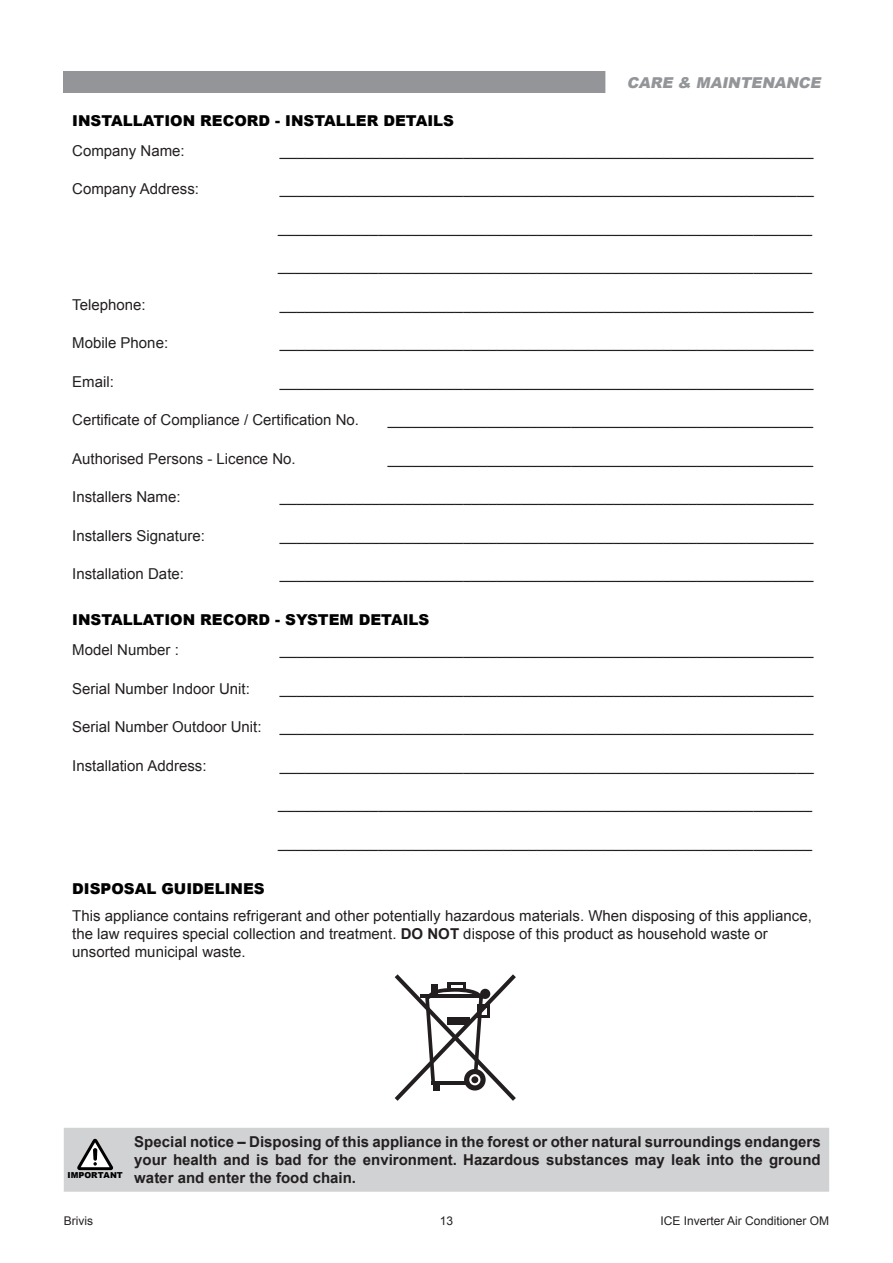
<style>
.page{position:relative;width:893px;height:1263px;background:#fff}
.page>*{position:absolute;margin:0;border:0;box-sizing:border-box;transform-origin:0 0}
.Body_indented_first{font:15px "Arial";color:#231f20}
.Body_left_align{font:15px/18px "Arial";color:#231f20}
.Body_Note_Table_Bold{font:700 15px/18px "Arial";color:#231f20;text-align:justify}
.Chapter_Title_2{font:900 15px "Arial";color:#000}
.Chapter_title_1_not{font:italic 900 15px "Arial";color:#939598}
.t1{font:12px "Arial";color:#231f20}
.t2{font:900 8.25px "Arial";color:#000}
.s1{font-weight:700}
</style>
<div class="page">
<div style="left:64px;top:1128px;width:765px;height:64px;background:#d1d2d4"></div>
<svg style="left:77px;top:1139px;width:36px;height:31px"></svg>
<svg style="left:93px;top:1148px;width:4px;height:13px"></svg>
<svg style="left:394px;top:974px;width:122px;height:127px"></svg>
<div style="left:64px;top:71px;width:765px;height:21px;background:#939598"></div>
<div style="left:605px;top:64px;width:237px;height:36px;background:#fff"></div>
<p class="Chapter_title_1_not" style="left:627px;top:72px;width:199px">CARE &amp; MAINTENANCE</p>
<p class="Chapter_Title_2" style="left:72px;top:109px;width:383px">INSTALLATION RECORD - INSTALLER DETAILS</p>
<p class="Body_indented_first" style="left:72px;top:140px;width:114px">Company Name:</p>
<p class="Body_indented_first" style="left:280px;top:140px;width:535px">________________________________________________________________</p>
<p class="Body_indented_first" style="left:72px;top:179px;width:128px">Company Address:</p>
<p class="Body_indented_first" style="left:280px;top:179px;width:535px">________________________________________________________________</p>
<p class="Body_indented_first" style="left:278px;top:217px;width:535px">________________________________________________________________</p>
<p class="Body_indented_first" style="left:278px;top:256px;width:535px">________________________________________________________________</p>
<p class="Body_indented_first" style="left:72px;top:294px;width:75px">Telephone:</p>
<p class="Body_indented_first" style="left:280px;top:294px;width:535px">________________________________________________________________</p>
<p class="Body_indented_first" style="left:72px;top:333px;width:97px">Mobile Phone:</p>
<p class="Body_indented_first" style="left:280px;top:333px;width:535px">________________________________________________________________</p>
<p class="Body_indented_first" style="left:72px;top:371px;width:43px">Email:</p>
<p class="Body_indented_first" style="left:280px;top:371px;width:535px">________________________________________________________________</p>
<p class="Body_indented_first" style="left:72px;top:410px;width:288px">Certificate of Compliance / Certification No.</p>
<p class="Body_indented_first" style="left:388px;top:410px;width:427px">___________________________________________________</p>
<p class="Body_indented_first" style="left:72px;top:448px;width:234px">Authorised Persons - Licence No.</p>
<p class="Body_indented_first" style="left:388px;top:448px;width:427px">___________________________________________________</p>
<p class="Body_indented_first" style="left:72px;top:487px;width:110px">Installers Name:</p>
<p class="Body_indented_first" style="left:280px;top:487px;width:535px">________________________________________________________________</p>
<p class="Body_indented_first" style="left:72px;top:525px;width:134px">Installers Signature:</p>
<p class="Body_indented_first" style="left:280px;top:525px;width:535px">________________________________________________________________</p>
<p class="Body_indented_first" style="left:72px;top:564px;width:113px">Installation Date:</p>
<p class="Body_indented_first" style="left:280px;top:564px;width:535px">________________________________________________________________</p>
<p class="Chapter_Title_2" style="left:72px;top:609px;width:359px">INSTALLATION RECORD - SYSTEM DETAILS</p>
<p class="Body_indented_first" style="left:72px;top:640px;width:108px">Model Number :</p>
<p class="Body_indented_first" style="left:280px;top:640px;width:535px">________________________________________________________________</p>
<p class="Body_indented_first" style="left:72px;top:679px;width:179px">Serial Number Indoor Unit:</p>
<p class="Body_indented_first" style="left:280px;top:679px;width:535px">________________________________________________________________</p>
<p class="Body_indented_first" style="left:72px;top:717px;width:743px">Serial Number Outdoor Unit: ________________________________________________________________</p>
<p class="Body_indented_first" style="left:72px;top:756px;width:136px">Installation Address:</p>
<p class="Body_indented_first" style="left:280px;top:756px;width:535px">________________________________________________________________</p>
<p class="Body_indented_first" style="left:278px;top:794px;width:535px">________________________________________________________________</p>
<p class="Body_indented_first" style="left:278px;top:833px;width:535px">________________________________________________________________</p>
<p class="Chapter_Title_2" style="left:72px;top:877px;width:194px">DISPOSAL GUIDELINES</p>
<p class="Body_left_align" style="left:72px;top:907px;width:741px">This appliance contains refrigerant and other potentially hazardous materials. When disposing of this appliance, the law requires special collection and treatment. <span class="s1">DO NOT</span> dispose of this product as household waste or unsorted municipal waste.</p>
<p class="t2" style="left:68px;top:1169px;width:57px">IMPORTANT</p>
<p class="Body_Note_Table_Bold" style="left:134px;top:1133px;width:688px">Special notice – Disposing of this appliance in the forest or other natural surroundings endangers your health and is bad for the environment. Hazardous substances may leak into the ground water and enter the food chain.</p>
<p class="t1" style="left:64px;top:1213px;width:31px">Brivis</p>
<p class="t1" style="left:440px;top:1213px;width:15px">13</p>
<p class="t1" style="left:660px;top:1213px;width:170px">ICE Inverter Air Conditioner OM</p>
</div>
